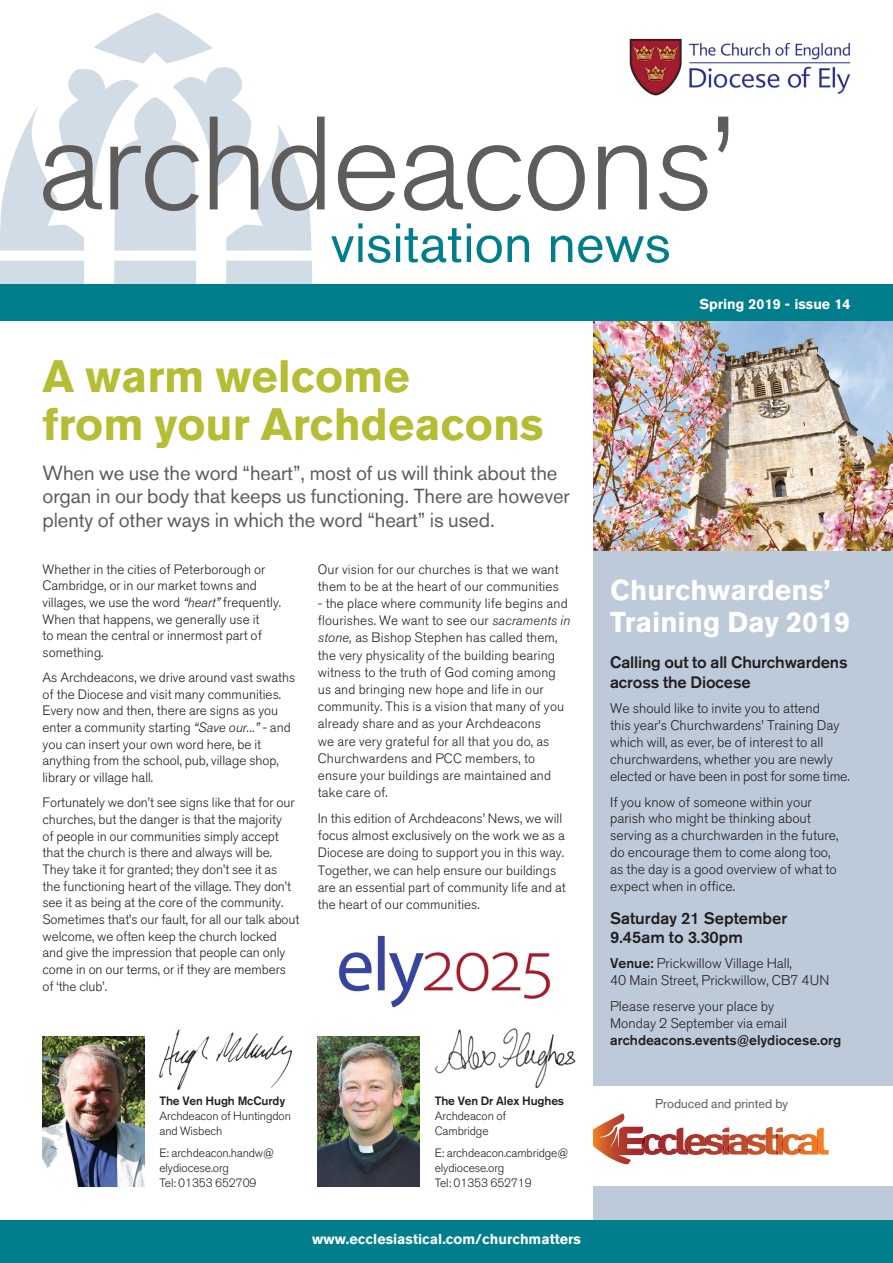
<style>
.page{position:relative;width:893px;height:1263px;background:#fff}
.page>*{position:absolute;margin:0;border:0;box-sizing:border-box;transform-origin:0 0}
.t1{font:300 131.4px "Akzidenz Grotesk BQ";letter-spacing:-.02em;color:#5f5c5c}
.t2{font:54.75px "Akzidenz Grotesk BQ";color:#007e8c}
.Main_Heading{font:700 45px/48px "Akzidenz Grotesk BQ";color:#b4bd34}
.Main_Heading-2{font:700 28.5px/31.5px "Akzidenz Grotesk BQ";color:#fff}
.Body_9_5{font:20.25px/23.2px "Akzidenz Grotesk BQ";letter-spacing:-.005em;color:#5f5c5c}
.Body_9_5-2{font:500 16.5px/19.5px "Akzidenz Grotesk BQ";letter-spacing:-.01em;color:#231f20}
.Subheading{font:500 16.5px/19.5px "Akzidenz Grotesk BQ";color:#231f20}
.body_header{font:700 14.25px "Akzidenz Grotesk BQ";color:#fff}
.Body_9_5-3{font:300 13.95px/17px "Akzidenz Grotesk BQ";color:#231f20}
.Body_9_5-4{font:300 13.5px/16.6px "Akzidenz Grotesk BQ";color:#231f20}
.Body_9{font:12.75px "Akzidenz Grotesk BQ";color:#5f5c5c}
.Body_9_11{font:300 12px/15px "Akzidenz Grotesk BQ";letter-spacing:-.01em;color:#231f20}
.Body_9_11-2{font:500 12px "Akzidenz Grotesk BQ";letter-spacing:-.01em;color:#231f20}
.s1{font-style:italic}
.s2{font-weight:500}
</style>
<div class="page">
<div style="left:593px;top:320px;width:300px;height:904px;background:#bccad9"></div>
<img style="left:593px;top:321px;width:300px;height:230px">
<svg style="left:0;top:13px;width:314px;height:272px"></svg>
<div style="left:0;top:285px;width:893px;height:36px;background:#007e8c"></div>
<div style="left:0;top:1220px;width:893px;height:43px;background:#007e8c"></div>
<div style="left:593px;top:1086px;width:300px;height:100px;background:#fff"></div>
<svg style="left:593px;top:1113px;width:236px;height:51px"></svg>
<img style="left:43px;top:1037px;width:102px;height:149px">
<img style="left:159px;top:1029px;width:132px;height:61px">
<img style="left:318px;top:1037px;width:102px;height:149px">
<img style="left:435px;top:1028px;width:140px;height:60px">
<img style="left:338px;top:935px;width:213px;height:73px">
<img style="left:629px;top:38px;width:222px;height:58px">
<p class="t1" style="left:37px;top:90px;width:698px">archdeacons’</p>
<p class="t2" style="left:331px;top:210px;width:342px">visitation news</p>
<p class="body_header" style="left:699px;top:295px;width:153px">Spring 2019 - issue 14</p>
<p class="Main_Heading" style="left:43px;top:352px;width:503px">A warm welcome<br>from your Archdeacons</p>
<p class="Body_9_5" style="left:43px;top:461px;width:529px">When we use the word “heart”, most of us will think about the organ in our body that keeps us functioning. There are however plenty of other ways in which the word “heart” is used.</p>
<p class="Body_9_5-4" style="left:43px;top:561px;width:240px">Whether in the cities of Peterborough or Cambridge, or in our market towns and villages, we use the word <span class="s1">“heart”</span> frequently.<br>When that happens, we generally use it<br>to mean the central or innermost part of something.</p>
<p class="Body_9_5-4" style="left:43px;top:669px;width:254px">As Archdeacons, we drive around vast swaths of the Diocese and visit many communities.<br>Every now and then, there are signs as you enter a community starting <span class="s1">“Save our...”</span> - and you can insert your own word here, be it anything from the school, pub, village shop, library or village hall.</p>
<p class="Body_9_5-4" style="left:43px;top:795px;width:258px">Fortunately we don’t see signs like that for our churches, but the danger is that the majority<br>of people in our communities simply accept that the church is there and always will be.<br>They take it for granted; they don’t see it as<br>the functioning heart of the village. They don’t see it as being at the core of the community.<br>Sometimes that’s our fault, for all our talk about welcome, we often keep the church locked and give the impression that people can only come in on our terms, or if they are members of ‘the club’.</p>
<p class="Body_9_5-4" style="left:318px;top:560px;width:243px;line-height:17.2px">Our vision for our churches is that we want them to be at the heart of our communities</p>
<p class="Body_9_5-4" style="left:318px;top:595px;width:254px;line-height:17.2px">- the place where community life begins and flourishes. We want to see our <span class="s1">sacraments in stone,</span> as Bishop Stephen has called them, the very physicality of the building bearing witness to the truth of God coming among us and bringing new hope and life in our community. This is a vision that many of you already share and as your Archdeacons<br>we are very grateful for all that you do, as Churchwardens and PCC members, to ensure your buildings are maintained and take care of.</p>
<p class="Body_9_5-4" style="left:318px;top:810px;width:249px;line-height:17.2px">In this edition of Archdeacons’ News, we will focus almost exclusively on the work we as a Diocese are doing to support you in this way.<br>Together, we can help ensure our buildings are an essential part of community life and at the heart of our communities.</p>
<p class="Main_Heading-2" style="left:610px;top:575px;width:242px">Churchwardens’<br>Training Day 2019</p>
<p class="Body_9_5-2" style="left:610px;top:652px;width:239px">Calling out to all Churchwardens across the Diocese</p>
<p class="Body_9_5-3" style="left:610px;top:700px;width:241px">We should like to invite you to attend<br>this year’s Churchwardens’ Training Day which will, as ever, be of interest to all churchwardens, whether you are newly elected or have been in post for some time.</p>
<p class="Body_9_5-3" style="left:610px;top:793px;width:230px">If you know of someone within your parish who might be thinking about serving as a churchwarden in the future, do encourage them to come along too, as the day is a good overview of what to expect when in office.</p>
<p class="Subheading" style="left:610px;top:908px;width:179px">Saturday 21 September<br>9.45am to 3.30pm</p>
<p class="Body_9_5-3" style="left:610px;top:955px;width:221px"><span class="s2">Venue:</span> Prickwillow Village Hall,<br>40 Main Street, Prickwillow, CB7 4UN</p>
<p class="Body_9_5-3" style="left:610px;top:998px;width:233px">Please reserve your place by<br>Monday 2 September via email <span class="s2">archdeacons.events@elydiocese.org</span></p>
<p class="Body_9_11-2" style="left:159px;top:1094px;width:127px">The Ven Hugh McCurdy</p>
<p class="Body_9" style="left:655px;top:1096px;width:134px">Produced and printed by</p>
<p class="Body_9_11" style="left:159px;top:1109px;width:133px">Archdeacon of Huntingdon and Wisbech</p>
<p class="Body_9_11" style="left:159px;top:1145px;width:116px">E: archdeacon.handw@ elydiocese.org<br>Tel: 01353 652709</p>
<p class="Body_9_11" style="left:435px;top:1094px;width:131px"><span class="s2">The Ven Dr Alex Hughes<br></span>Archdeacon of<br>Cambridge</p>
<p class="Body_9_11" style="left:435px;top:1145px;width:135px">E: archdeacon.cambridge@ elydiocese.org<br>Tel: 01353 652719</p>
<p class="body_header" style="left:312px;top:1231px;width:270px">www.ecclesiastical.com/churchmatters</p>
</div>
